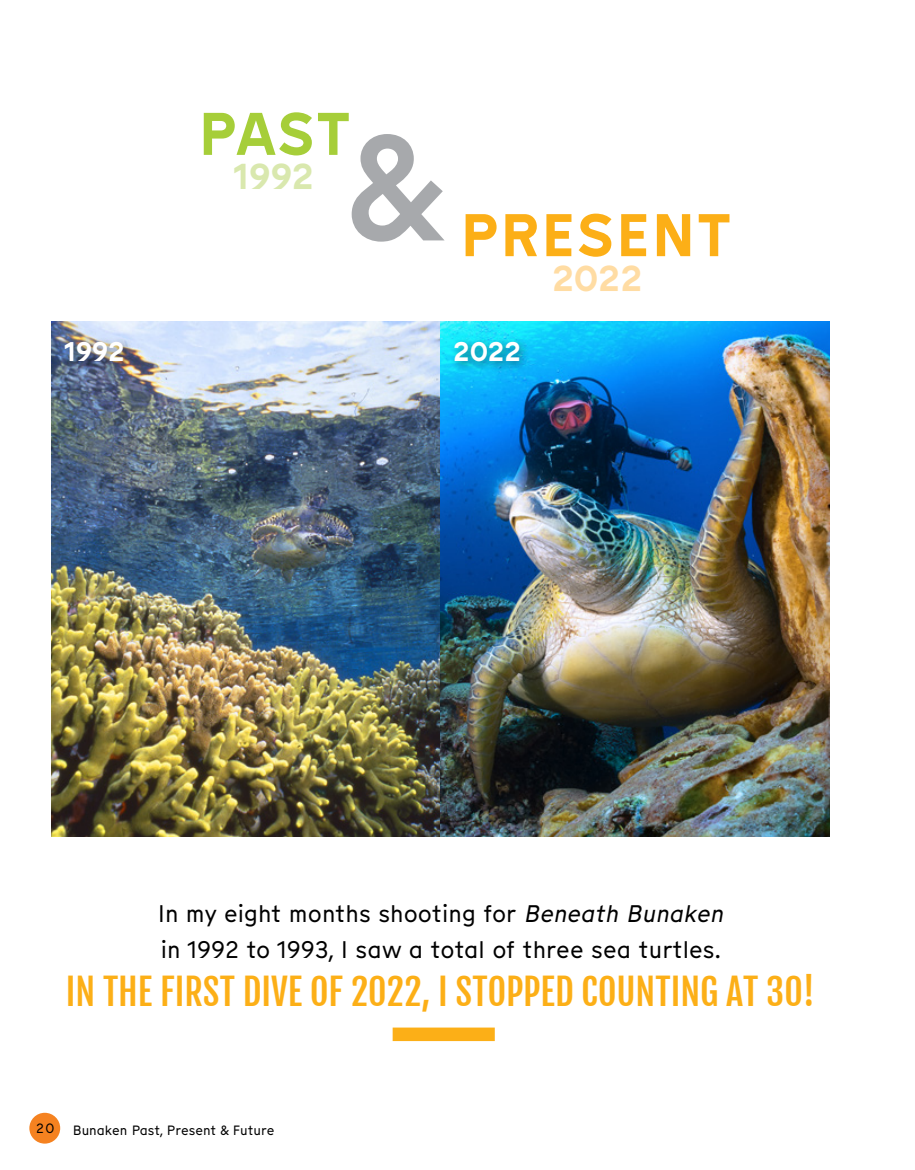
<style>
.page{position:relative;width:915px;height:1170px;background:#fff}
.page>*{position:absolute;margin:0;border:0;box-sizing:border-box;transform-origin:0 0}
.t1{font:500 150px "Munken Sans";color:#a7a9ac}
.t2{font:700 60px "Munken Sans";color:#fcaf17}
.t3{font:700 60px "Munken Sans";color:#a6ce39}
.t4{font:36px "Fjalla One";color:#fcaf17}
.t5{font:700 36px "Munken Sans";color:#d9e8ae}
.t6{font:700 36px "Munken Sans";color:#ffdca3}
.t7{font:700 27px "Munken Sans";letter-spacing:-.005em;color:#fff}
.t8{font:24px/36px "Munken Sans";color:#000}
.t9{font:13.5px "Munken Sans";color:#000}
.s1{font-style:italic}
</style>
<div class="page">
<div style="left:29px;top:1112px;width:31px;height:31px;background:#f58220;border-radius:50%"></div>
<img style="left:51px;top:322px;width:778px;height:514px">
<div style="left:59px;top:337px;width:75px;height:35px;background:#000;opacity:.45"></div>
<div style="left:450px;top:337px;width:79px;height:35px;background:#000;opacity:.45"></div>
<div style="left:392px;top:1027px;width:102px;height:13px;background:#fcaf17"></div>
<h2 class="t3" style="left:197px;top:90px;width:155px">PAST</h2>
<h1 class="t1" style="left:344px;top:81px;width:106px">&amp;</h1>
<h3 class="t5" style="left:233px;top:150px;width:83px">1992</h3>
<h2 class="t2" style="left:459px;top:191px;width:274px">PRESENT</h2>
<h3 class="t6" style="left:552px;top:251px;width:92px">2022</h3>
<p class="t7" style="left:64px;top:331px;width:62px">1992</p>
<p class="t7" style="left:453px;top:331px;width:69px">2022</p>
<p class="t8" style="left:158px;top:894px;width:572px">In my eight months shooting for <span class="s1">Beneath Bunaken </span>in 1992 to 1993, I saw a total of three sea turtles.</p>
<h3 class="t4" style="left:66px;top:969px;width:750px">IN THE FIRST DIVE OF 2022, I STOPPED COUNTING AT 30!</h3>
<p class="t9" style="left:36px;top:1119px;width:20px">20</p>
<p class="t9" style="left:73px;top:1120px;width:203px">Bunaken Past, Present &amp; Future</p>
</div>
